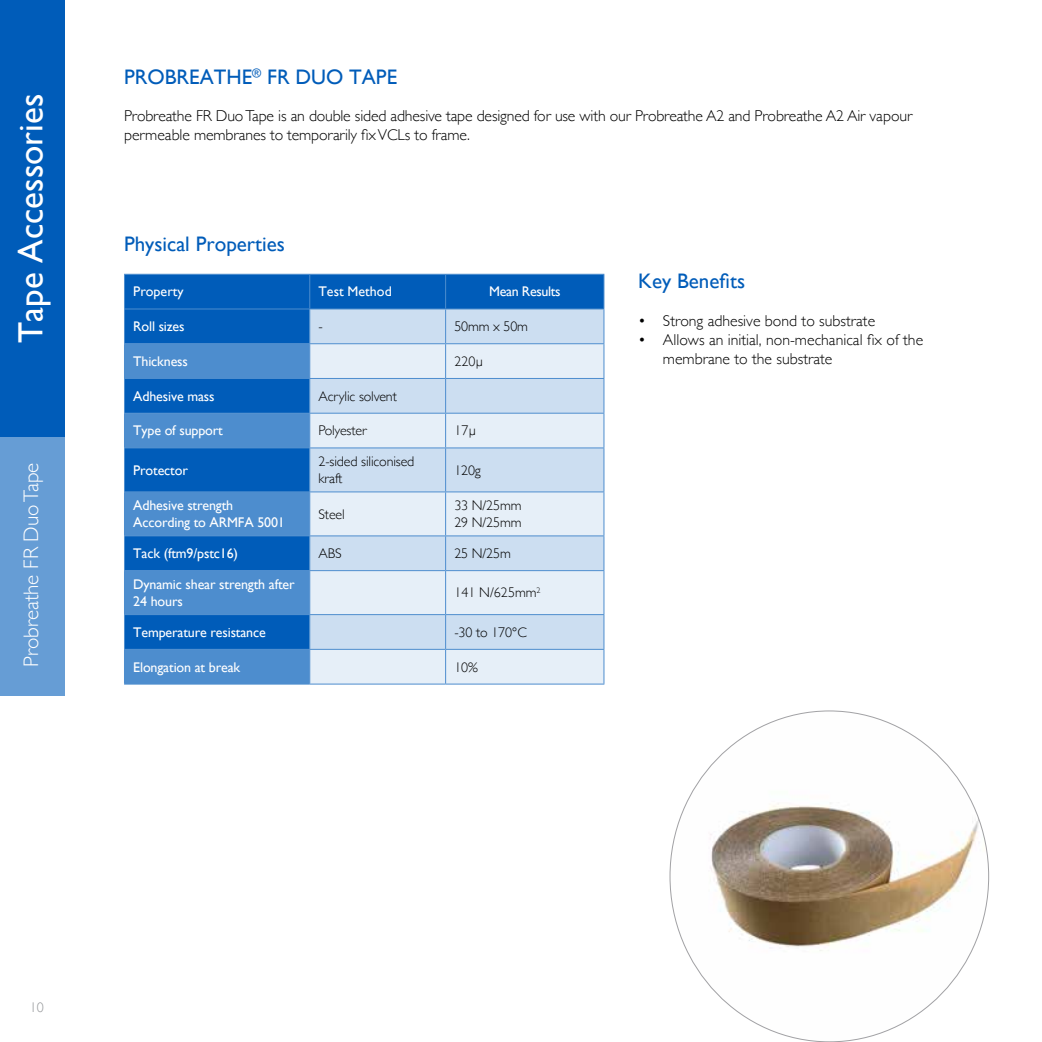
<style>
.page{position:relative;width:1042px;height:1042px;background:#fff}
.page>*{position:absolute;margin:0;border:0;box-sizing:border-box;transform-origin:0 0}
.t1{font:35px "Gill Sans";color:#fff}
.t2{font:21px "Gill Sans";color:#005cb9}
.t3{font:300 21px "Gill Sans";color:#fff}
.t4{font:300 15.75px/18.9px "Gill Sans";letter-spacing:-.01em;color:#000}
.t5{font:300 15.75px/18.9px "Gill Sans";color:#000101}
.t6{font:14px/16.8px "Gill Sans";letter-spacing:-.01em;color:#fff}
.t7{font:300 14px/16.8px "Gill Sans";letter-spacing:-.01em;color:#000}
.t8{font:300 14px "Gill Sans";color:#939598}
</style>
<div class="page">
<div style="left:0;top:0;width:64px;height:437px;background:#005cb9"></div>
<div style="left:0;top:438px;width:64px;height:258px;background:#669dd5"></div>
<div style="left:125px;top:275px;width:478px;height:33px;background:#005cb9"></div>
<div style="left:125px;top:309px;width:184px;height:34px;background:#005cb9"></div>
<div style="left:310px;top:309px;width:293px;height:34px;background:#ccdef1"></div>
<svg style="left:125px;top:344px;width:184px;height:339px;background:#2b77c4"></svg>
<svg style="left:310px;top:344px;width:293px;height:339px;background:#d9e6f4"></svg>
<hr style="left:124px;top:274px;width:186px;height:1px;background:#4d8dce">
<hr style="left:124px;top:275px;width:1px;height:33px;background:#4d8dce">
<hr style="left:310px;top:274px;width:136px;height:1px;background:#4d8dce">
<hr style="left:309px;top:275px;width:1px;height:33px;background:#4d8dce">
<hr style="left:446px;top:274px;width:158px;height:1px;background:#4d8dce">
<hr style="left:445px;top:275px;width:1px;height:33px;background:#4d8dce">
<hr style="left:603px;top:275px;width:1px;height:33px;background:#4d8dce">
<hr style="left:124px;top:308px;width:186px;height:1px;background:#4d8dce">
<hr style="left:310px;top:308px;width:136px;height:1px;background:#4d8dce">
<hr style="left:446px;top:308px;width:158px;height:1px;background:#4d8dce">
<hr style="left:124px;top:309px;width:1px;height:34px;background:#4d8dce">
<hr style="left:309px;top:309px;width:1px;height:34px;background:#4d8dce">
<hr style="left:445px;top:309px;width:1px;height:34px;background:#4d8dce">
<hr style="left:603px;top:309px;width:1px;height:34px;background:#4d8dce">
<hr style="left:124px;top:343px;width:186px;height:1px;background:#4d8dce">
<hr style="left:124px;top:344px;width:1px;height:34px;background:#4d8dce">
<hr style="left:310px;top:343px;width:136px;height:1px;background:#4d8dce">
<hr style="left:309px;top:344px;width:1px;height:34px;background:#4d8dce">
<hr style="left:446px;top:343px;width:158px;height:1px;background:#4d8dce">
<hr style="left:445px;top:344px;width:1px;height:34px;background:#4d8dce">
<hr style="left:603px;top:344px;width:1px;height:34px;background:#4d8dce">
<hr style="left:124px;top:378px;width:186px;height:1px;background:#4d8dce">
<hr style="left:124px;top:379px;width:1px;height:34px;background:#4d8dce">
<hr style="left:310px;top:378px;width:136px;height:1px;background:#4d8dce">
<hr style="left:309px;top:379px;width:1px;height:34px;background:#4d8dce">
<hr style="left:446px;top:378px;width:158px;height:1px;background:#4d8dce">
<hr style="left:445px;top:379px;width:1px;height:34px;background:#4d8dce">
<hr style="left:603px;top:379px;width:1px;height:34px;background:#4d8dce">
<hr style="left:124px;top:413px;width:186px;height:1px;background:#4d8dce">
<hr style="left:124px;top:414px;width:1px;height:33px;background:#4d8dce">
<hr style="left:310px;top:413px;width:136px;height:1px;background:#4d8dce">
<hr style="left:309px;top:414px;width:1px;height:33px;background:#4d8dce">
<hr style="left:446px;top:413px;width:158px;height:1px;background:#4d8dce">
<hr style="left:445px;top:414px;width:1px;height:33px;background:#4d8dce">
<hr style="left:603px;top:414px;width:1px;height:33px;background:#4d8dce">
<hr style="left:124px;top:447px;width:186px;height:1px;background:#4d8dce">
<hr style="left:124px;top:448px;width:1px;height:43px;background:#4d8dce">
<hr style="left:310px;top:447px;width:136px;height:1px;background:#4d8dce">
<hr style="left:309px;top:448px;width:1px;height:43px;background:#4d8dce">
<hr style="left:446px;top:447px;width:158px;height:1px;background:#4d8dce">
<hr style="left:445px;top:448px;width:1px;height:43px;background:#4d8dce">
<hr style="left:603px;top:448px;width:1px;height:43px;background:#4d8dce">
<hr style="left:124px;top:491px;width:186px;height:1px;background:#4d8dce">
<hr style="left:124px;top:492px;width:1px;height:43px;background:#4d8dce">
<hr style="left:310px;top:491px;width:136px;height:1px;background:#4d8dce">
<hr style="left:309px;top:492px;width:1px;height:43px;background:#4d8dce">
<hr style="left:446px;top:491px;width:158px;height:1px;background:#4d8dce">
<hr style="left:445px;top:492px;width:1px;height:43px;background:#4d8dce">
<hr style="left:603px;top:492px;width:1px;height:43px;background:#4d8dce">
<hr style="left:124px;top:535px;width:186px;height:1px;background:#4d8dce">
<hr style="left:124px;top:536px;width:1px;height:34px;background:#4d8dce">
<hr style="left:310px;top:535px;width:136px;height:1px;background:#4d8dce">
<hr style="left:309px;top:536px;width:1px;height:34px;background:#4d8dce">
<hr style="left:446px;top:535px;width:158px;height:1px;background:#4d8dce">
<hr style="left:445px;top:536px;width:1px;height:34px;background:#4d8dce">
<hr style="left:603px;top:536px;width:1px;height:34px;background:#4d8dce">
<hr style="left:124px;top:570px;width:186px;height:1px;background:#4d8dce">
<hr style="left:124px;top:571px;width:1px;height:43px;background:#4d8dce">
<hr style="left:310px;top:570px;width:136px;height:1px;background:#4d8dce">
<hr style="left:309px;top:571px;width:1px;height:43px;background:#4d8dce">
<hr style="left:446px;top:570px;width:158px;height:1px;background:#4d8dce">
<hr style="left:445px;top:571px;width:1px;height:43px;background:#4d8dce">
<hr style="left:603px;top:571px;width:1px;height:43px;background:#4d8dce">
<hr style="left:124px;top:614px;width:186px;height:1px;background:#4d8dce">
<hr style="left:124px;top:615px;width:1px;height:34px;background:#4d8dce">
<hr style="left:310px;top:614px;width:136px;height:1px;background:#4d8dce">
<hr style="left:309px;top:615px;width:1px;height:34px;background:#4d8dce">
<hr style="left:446px;top:614px;width:158px;height:1px;background:#4d8dce">
<hr style="left:445px;top:615px;width:1px;height:34px;background:#4d8dce">
<hr style="left:603px;top:615px;width:1px;height:34px;background:#4d8dce">
<hr style="left:124px;top:649px;width:186px;height:1px;background:#4d8dce">
<hr style="left:124px;top:650px;width:1px;height:33px;background:#4d8dce">
<hr style="left:310px;top:649px;width:136px;height:1px;background:#4d8dce">
<hr style="left:309px;top:650px;width:1px;height:33px;background:#4d8dce">
<hr style="left:446px;top:649px;width:158px;height:1px;background:#4d8dce">
<hr style="left:445px;top:650px;width:1px;height:33px;background:#4d8dce">
<hr style="left:603px;top:650px;width:1px;height:33px;background:#4d8dce">
<hr style="left:124px;top:683px;width:186px;height:1px;background:#4d8dce">
<hr style="left:310px;top:683px;width:136px;height:1px;background:#4d8dce">
<hr style="left:446px;top:683px;width:158px;height:1px;background:#4d8dce">
<img style="left:670px;top:711px;width:318px;height:331px">
<h1 class="t1" style="left:10px;top:343px;width:250px;rotate:-90deg">Tape Accessories</h1>
<h2 class="t3" style="left:15px;top:667px;width:206px;rotate:-90deg">Probreathe FR Duo Tape</h2>
<h2 class="t2" style="left:124px;top:65px;width:275px">PROBREATHE<sup>®</sup> FR DUO TAPE</h2>
<p class="t4" style="left:124px;top:106px;width:790px">Probreathe FR Duo Tape is an double sided adhesive tape designed for use with our Probreathe A2 and Probreathe A2 Air vapour permeable membranes to temporarily fix VCLs to frame.</p>
<h2 class="t2" style="left:124px;top:231px;width:162px">Physical Properties</h2>
<p class="t6" style="left:133px;top:283px;width:52px">Property</p>
<p class="t6" style="left:318px;top:283px;width:75px">Test Method</p>
<p class="t6" style="left:489px;top:283px;width:73px">Mean Results</p>
<p class="t6" style="left:133px;top:318px;width:53px">Roll sizes</p>
<p class="t7" style="left:318px;top:317px;width:6px">-</p>
<p class="t7" style="left:454px;top:317px;width:75px">50mm x 50m</p>
<p class="t6" style="left:133px;top:353px;width:56px">Thickness</p>
<p class="t7" style="left:454px;top:352px;width:30px">220µ</p>
<p class="t6" style="left:133px;top:387px;width:83px">Adhesive mass</p>
<p class="t7" style="left:318px;top:387px;width:80px">Acrylic solvent</p>
<p class="t6" style="left:133px;top:422px;width:91px">Type of support</p>
<p class="t7" style="left:318px;top:422px;width:50px">Polyester</p>
<p class="t7" style="left:454px;top:422px;width:23px">17µ</p>
<p class="t6" style="left:133px;top:461px;width:56px">Protector</p>
<p class="t7" style="left:318px;top:453px;width:97px">2-sided siliconised kraft</p>
<p class="t7" style="left:454px;top:461px;width:28px">120g</p>
<p class="t6" style="left:133px;top:497px;width:153px">Adhesive strength<br>According to ARMFA 5001</p>
<p class="t7" style="left:318px;top:505px;width:28px">Steel</p>
<p class="t7" style="left:454px;top:497px;width:69px">33 N/25mm<br>29 N/25mm</p>
<p class="t6" style="left:133px;top:545px;width:106px">Tack (ftm9/pstc16)</p>
<p class="t7" style="left:318px;top:544px;width:25px">ABS</p>
<p class="t7" style="left:454px;top:544px;width:58px">25 N/25m</p>
<p class="t6" style="left:133px;top:576px;width:163px">Dynamic shear strength after<br>24 hours</p>
<p class="t7" style="left:454px;top:584px;width:88px">141 N/625mm<sup>2</sup></p>
<p class="t6" style="left:133px;top:623px;width:134px">Temperature resistance</p>
<p class="t7" style="left:454px;top:623px;width:74px">-30 to 170°C</p>
<p class="t6" style="left:133px;top:658px;width:109px">Elongation at break</p>
<p class="t7" style="left:454px;top:658px;width:25px">10%</p>
<h2 class="t2" style="left:638px;top:269px;width:108px">Key Benefits</h2>
<p class="t5" style="left:638px;top:311px;width:238px">• Strong adhesive bond to substrate</p>
<p class="t5" style="left:663px;top:330px;width:262px;text-indent:-25px">• Allows an initial, non-mechanical fix of the membrane to the substrate</p>
<p class="t8" style="left:30px;top:996px;width:15px">10</p>
</div>
